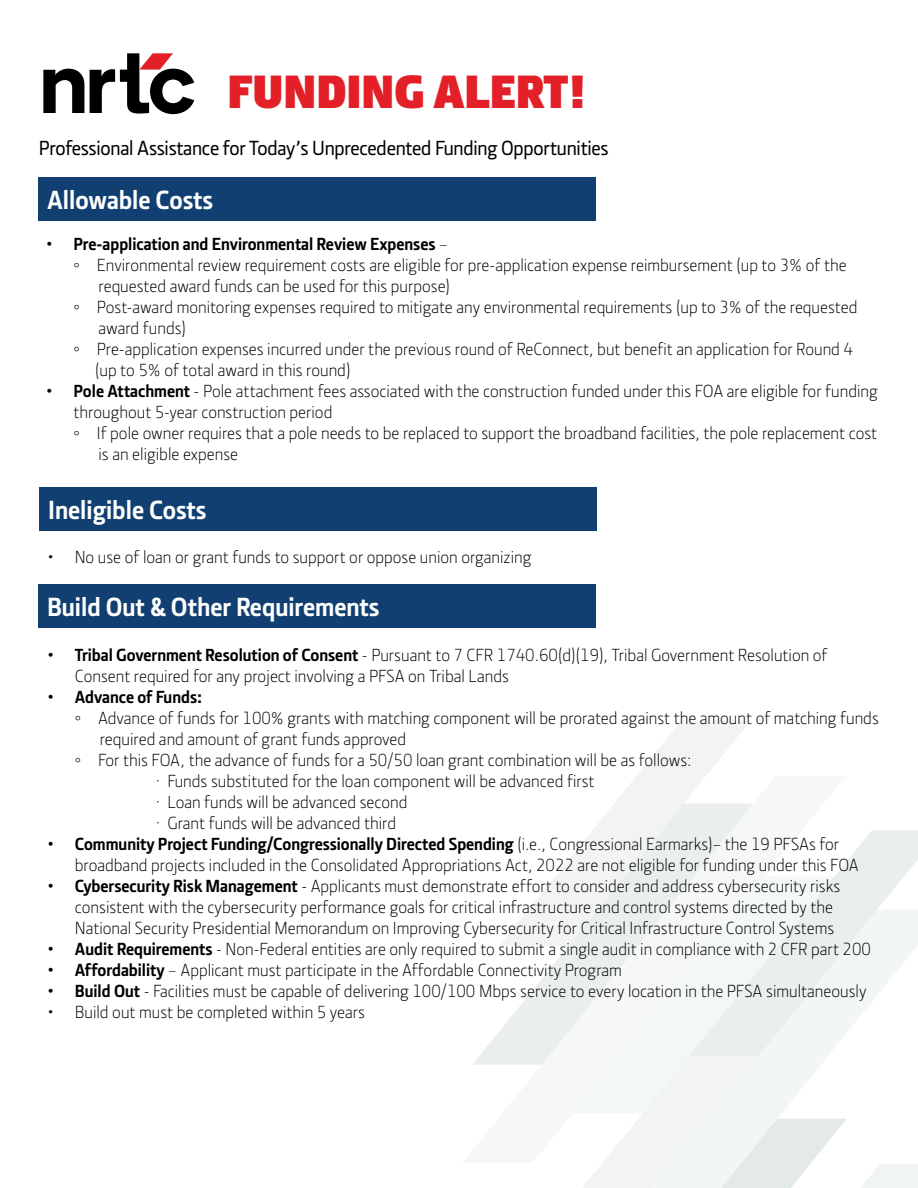
<style>
.page{position:relative;width:918px;height:1188px;background:#fff}
.page>*{position:absolute;margin:0;border:0;box-sizing:border-box;transform-origin:0 0}
.t1{font:900 48px "Section";color:#e31f27}
.t2{font:700 27px "Section";color:#fff}
.t3{font:500 21px "Section";letter-spacing:-.01em;color:#000}
.t4{font:300 18px/21px "Section";color:#000}
.t5{font:700 18px "Section";color:#000}
.s1{font-weight:300}
.s2{font-family:"Tahoma";font-weight:400}
.s3{font-weight:700}
</style>
<div class="page">
<svg style="left:615px;top:721px;width:135px;height:82px;fill:#f1f4f3"></svg>
<svg style="left:834px;top:830px;width:84px;height:79px;fill:#e9eeee"></svg>
<svg style="left:834px;top:909px;width:84px;height:139px;fill:#f2f6f5"></svg>
<svg style="left:473px;top:803px;width:280px;height:262px"></svg>
<svg style="left:505px;top:1056px;width:413px;height:132px"></svg>
<svg style="left:573px;top:876px;width:261px;height:237px;fill:#f4f7f7"></svg>
<svg style="left:43px;top:69px;width:41px;height:44px"></svg>
<svg style="left:90px;top:53px;width:104px;height:61px"></svg>
<div style="left:38px;top:178px;width:557px;height:43px;background:#113f71"></div>
<div style="left:39px;top:488px;width:557px;height:43px;background:#113f71"></div>
<div style="left:38px;top:585px;width:557px;height:43px;background:#113f71"></div>
<h1 class="t1" style="left:227px;top:60px;width:361px">FUNDING ALERT!</h1>
<p class="t3" style="left:39px;top:135px;width:571px">Professional Assistance for Today’s Unprecedented Funding Opportunities</p>
<h2 class="t2" style="left:47px;top:183px;width:168px">Allowable Costs</h2>
<p class="t5" style="left:47px;top:233px;width:403px">• Pre-application and Environmental Review Expenses <span class="s1">–</span></p>
<p class="t4" style="left:74px;top:255px;width:775px"><span class="s2">◦</span> Environmental review requirement costs are eligible for pre-application expense reimbursement (up to 3% of the</p>
<p class="t4" style="left:99px;top:276px;width:353px">requested award funds can be used for this purpose)</p>
<p class="t4" style="left:74px;top:297px;width:785px"><span class="s2">◦</span> Post-award monitoring expenses required to mitigate any environmental requirements (up to 3% of the requested</p>
<p class="t4" style="left:99px;top:318px;width:89px">award funds)</p>
<p class="t4" style="left:74px;top:339px;width:781px"><span class="s2">◦</span> Pre-application expenses incurred under the previous round of ReConnect, but benefit an application for Round 4</p>
<p class="t4" style="left:95px;top:360px;width:257px">(up to 5% of total award in this round)</p>
<p class="t4" style="left:47px;top:381px;width:833px"><span class="s3">• Pole Attachment</span> - Pole attachment fees associated with the construction funded under this FOA are eligible for funding</p>
<p class="t4" style="left:74px;top:402px;width:260px">throughout 5-year construction period</p>
<p class="t4" style="left:74px;top:423px;width:805px"><span class="s2">◦</span> If pole owner requires that a pole needs to be replaced to support the broadband facilities, the pole replacement cost</p>
<p class="t4" style="left:99px;top:444px;width:141px">is an eligible expense</p>
<h2 class="t2" style="left:48px;top:494px;width:160px">Ineligible Costs</h2>
<p class="t4" style="left:48px;top:546px;width:485px">• No use of loan or grant funds to support or oppose union organizing</p>
<h2 class="t2" style="left:47px;top:590px;width:334px">Build Out &amp; Other Requirements</h2>
<p class="t4" style="left:75px;top:644px;width:754px;text-indent:-27px"><span class="s3">• Tribal Government Resolution of Consent</span> - Pursuant to 7 CFR 1740.60(d)(19), Tribal Government Resolution of<br>Consent required for any project involving a PFSA on Tribal Lands</p>
<p class="t5" style="left:48px;top:686px;width:156px">• Advance of Funds:</p>
<p class="t4" style="left:75px;top:707px;width:806px"><span class="s2">◦</span> Advance of funds for 100% grants with matching component will be prorated against the amount of matching funds</p>
<p class="t4" style="left:100px;top:728px;width:308px">required and amount of grant funds approved</p>
<p class="t4" style="left:75px;top:749px;width:618px"><span class="s2">◦</span> For this FOA, the advance of funds for a 50/50 loan grant combination will be as follows:</p>
<p class="t4" style="left:156px;top:770px;width:440px">· Funds substituted for the loan component will be advanced first</p>
<p class="t4" style="left:156px;top:791px;width:253px">· Loan funds will be advanced second</p>
<p class="t4" style="left:156px;top:812px;width:242px">· Grant funds will be advanced third</p>
<p class="t4" style="left:75px;top:833px;width:785px;text-indent:-27px"><span class="s3">• Community Project Funding/Congressionally Directed Spending</span> (i.e., Congressional Earmarks)– the 19 PFSAs for broadband projects included in the Consolidated Appropriations Act, 2022 are not eligible for funding under this FOA</p>
<p class="t4" style="left:75px;top:875px;width:767px;text-indent:-27px"><span class="s3">• Cybersecurity Risk Management</span> - Applicants must demonstrate effort to consider and address cybersecurity risks consistent with the cybersecurity performance goals for critical infrastructure and control systems directed by the<br>National Security Presidential Memorandum on Improving Cybersecurity for Critical Infrastructure Control Systems</p>
<p class="t4" style="left:48px;top:938px;width:825px"><span class="s3">• Audit Requirements</span> - Non-Federal entities are only required to submit a single audit in compliance with 2 CFR part 200</p>
<p class="t4" style="left:48px;top:959px;width:576px"><span class="s3">• Affordability</span> – Applicant must participate in the Affordable Connectivity Program</p>
<p class="t4" style="left:48px;top:980px;width:820px"><span class="s3">• Build Out</span> - Facilities must be capable of delivering 100/100 Mbps service to every location in the PFSA simultaneously</p>
<p class="t4" style="left:48px;top:1001px;width:319px">• Build out must be completed within 5 years</p>
</div>
